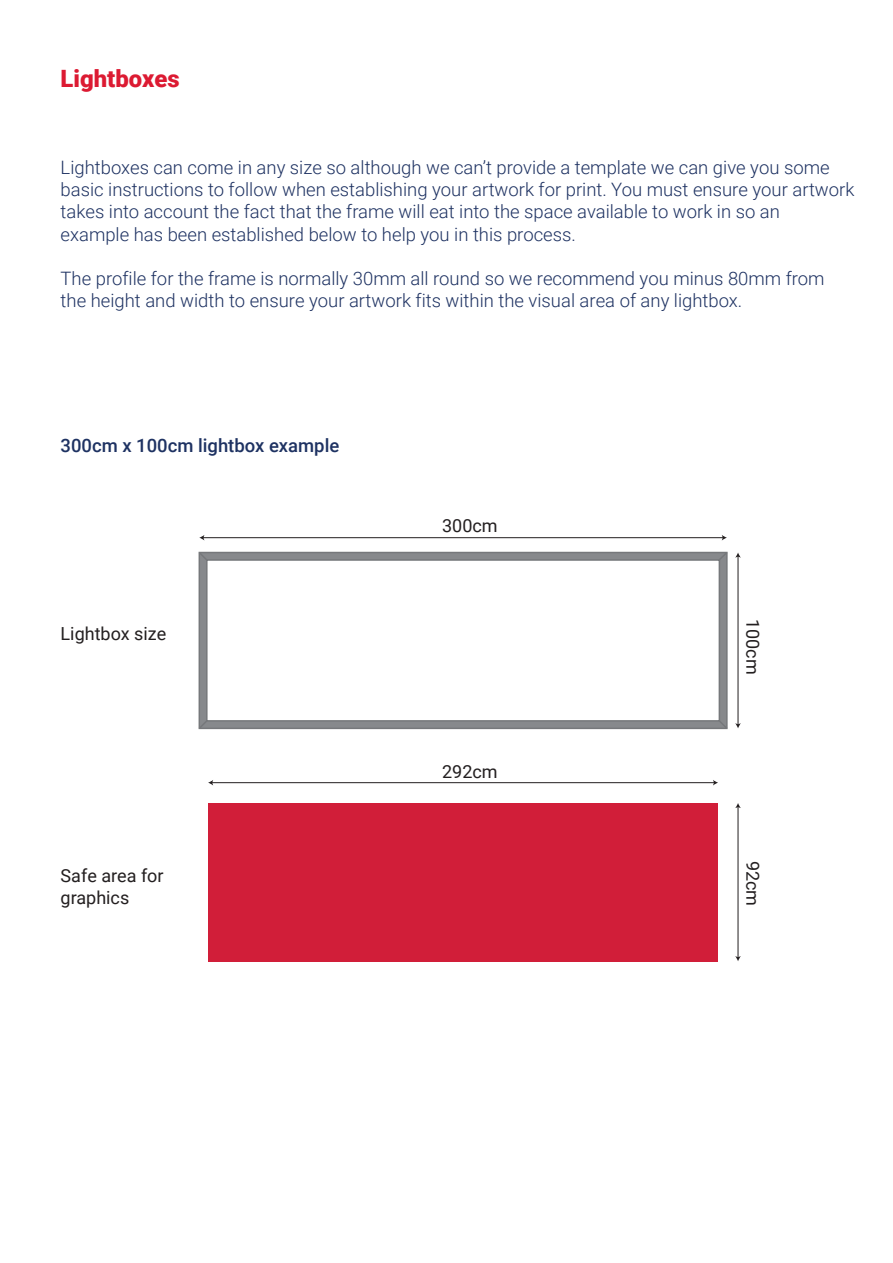
<style>
.page{position:relative;width:893px;height:1263px;background:#fff}
.page>*{position:absolute;margin:0;border:0;box-sizing:border-box;transform-origin:0 0}
.t1{font:900 23.85px "Roboto";color:#dc1a32}
.t2{font:300 18.45px/22.2px "Roboto";color:#1e3262}
.t3{font:500 18.45px "Roboto";color:#1e3262}
.t4{font:18px/21.6px "Roboto";color:#231f20}
</style>
<div class="page">
<svg style="left:198px;top:551px;width:530px;height:179px"></svg>
<div style="left:208px;top:803px;width:510px;height:158px;background:#d11e39"></div>
<hr style="left:203px;top:537px;width:520px;height:1px;background:#231f20">
<svg style="left:199px;top:535px;width:5px;height:5px"></svg>
<svg style="left:722px;top:535px;width:5px;height:5px"></svg>
<hr style="left:738px;top:556px;width:1px;height:169px;background:#231f20">
<svg style="left:735px;top:552px;width:6px;height:6px"></svg>
<svg style="left:735px;top:723px;width:6px;height:5px"></svg>
<hr style="left:738px;top:807px;width:1px;height:151px;background:#231f20">
<svg style="left:735px;top:803px;width:6px;height:5px"></svg>
<svg style="left:735px;top:956px;width:6px;height:5px"></svg>
<hr style="left:212px;top:782px;width:502px;height:1px;background:#231f20">
<svg style="left:208px;top:780px;width:5px;height:5px"></svg>
<svg style="left:713px;top:780px;width:5px;height:5px"></svg>
<svg style="left:198px;top:551px;width:11px;height:11px"></svg>
<svg style="left:198px;top:719px;width:11px;height:11px"></svg>
<svg style="left:717px;top:719px;width:11px;height:11px"></svg>
<svg style="left:717px;top:551px;width:11px;height:11px"></svg>
<p class="t1" style="left:61px;top:62px;width:120px">Lightboxes</p>
<p class="t2" style="left:61px;top:156px;width:795px">Lightboxes can come in any size so although we can’t provide a template we can give you some basic instructions to follow when establishing your artwork for print. You must ensure your artwork takes into account the fact that the frame will eat into the space available to work in so an<br>example has been established below to help you in this process.</p>
<p class="t2" style="left:61px;top:267px;width:765px">The profile for the frame is normally 30mm all round so we recommend you minus 80mm from the height and width to ensure your artwork fits within the visual area of any lightbox.</p>
<p class="t3" style="left:61px;top:433px;width:280px">300cm x 100cm lightbox example</p>
<p class="t4" style="left:61px;top:623px;width:107px">Lightbox size</p>
<p class="t4" style="left:61px;top:864px;width:104px">Safe area for graphics</p>
<p class="t4" style="left:442px;top:514px;width:57px">300cm</p>
<p class="t4" style="left:442px;top:760px;width:57px">292cm</p>
<p class="t4" style="left:764px;top:619px;width:57px;rotate:90deg">100cm</p>
<p class="t4" style="left:764px;top:861px;width:47px;rotate:90deg">92cm</p>
</div>
